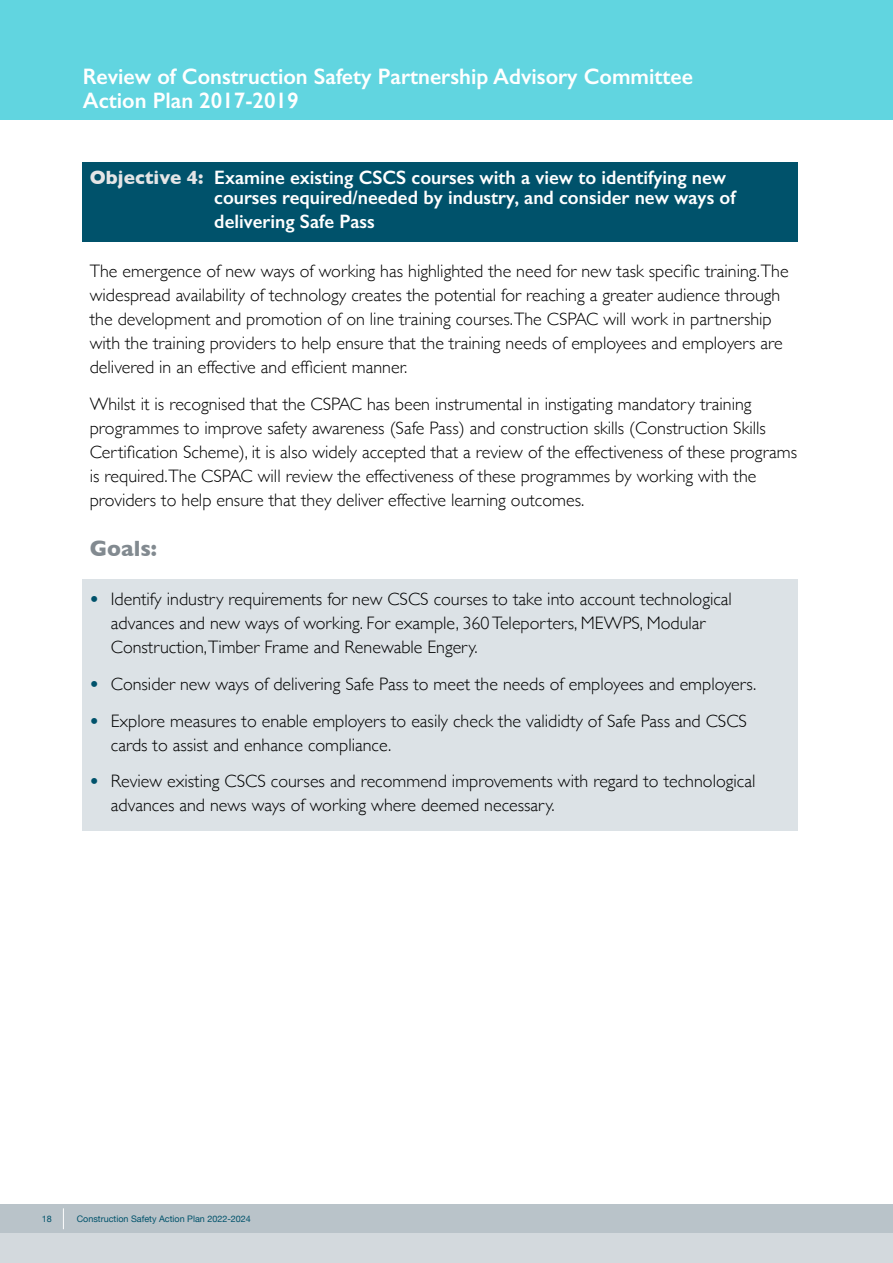
<style>
.page{position:relative;width:893px;height:1263px;background:#fff}
.page>*{position:absolute;margin:0;border:0;box-sizing:border-box;transform-origin:0 0}
.t1{font:600 22.5px/24px "Gill Sans";color:#fff}
.t2{font:700 22.5px "Gill Sans";color:#828a90}
.t3{font:600 19.5px/19.5px "Gill Sans";color:#fff}
.t4{font:300 18px/24px "Gill Sans";color:#000}
.t5{font:9px "Helvetica Neue";color:#00526b}
.s1{font-weight:700;color:#e4e5e6}
.s2{font-weight:700;color:#00526b}
</style>
<div class="page">
<div style="left:0;top:1204px;width:893px;height:29px;background:#b9c3c9"></div>
<div style="left:0;top:1232px;width:893px;height:31px;background:#d3d9dd"></div>
<div style="left:0;top:0;width:893px;height:120px;background:#61d5e0"></div>
<hr style="left:892px;top:0;width:1px;height:120px;background:#00bccd">
<svg style="left:63px;top:1208px;width:1px;height:21px"></svg>
<div style="left:82px;top:162px;width:716px;height:80px;background:#00526b"></div>
<div style="left:82px;top:579px;width:716px;height:252px;background:#dce2e6"></div>
<p class="t1" style="left:83px;top:65px;width:612px">Review of Construction Safety Partnership Advisory Committee<br>Action Plan 2017-2019</p>
<p class="t3" style="left:214px;top:168px;width:523px;text-indent:-124px"><span class="s1">Objective 4:</span> Examine existing CSCS courses with a view to identifying new courses required/needed by industry, and consider new ways of</p>
<p class="t3" style="left:214px;top:211px;width:162px">delivering Safe Pass</p>
<p class="t4" style="left:90px;top:259px;width:700px">The emergence of new ways of working has highlighted the need for new task specific training.The widespread availability of technology creates the potential for reaching a greater audience through the development and promotion of on line training courses. The CSPAC will work in partnership with the training providers to help ensure that the training needs of employees and employers are delivered in an effective and efficient manner.</p>
<p class="t4" style="left:90px;top:391px;width:709px">Whilst it is recognised that the CSPAC has been instrumental in instigating mandatory training programmes to improve safety awareness (Safe Pass) and construction skills (Construction Skills Certification Scheme), it is also widely accepted that a review of the effectiveness of these programs is required. The CSPAC will review the effectiveness of these programmes by working with the providers to help ensure that they deliver effective learning outcomes.</p>
<p class="t2" style="left:90px;top:530px;width:69px">Goals:</p>
<p class="t4" style="left:111px;top:586px;width:623px;text-indent:-21px"><span class="s2">•</span> Identify industry requirements for new CSCS courses to take into account technological advances and new ways of working. For example, 360 Teleporters, MEWPS, Modular<br>Construction,Timber Frame and Renewable Engery.</p>
<p class="t4" style="left:90px;top:671px;width:666px"><span class="s2">•</span> Consider new ways of delivering Safe Pass to meet the needs of employees and employers.</p>
<p class="t4" style="left:111px;top:708px;width:638px;text-indent:-21px"><span class="s2">•</span> Explore measures to enable employers to easily check the valididty of Safe Pass and CSCS cards to assist and enhance compliance.</p>
<p class="t4" style="left:111px;top:769px;width:646px;text-indent:-21px"><span class="s2">•</span> Review existing CSCS courses and recommend improvements with regard to technological advances and news ways of working where deemed necessary.</p>
<p class="t5" style="left:42px;top:1212px;width:12px">18</p>
<p class="t5" style="left:77px;top:1212px;width:176px">Construction Safety Action Plan 2022-2024</p>
</div>
